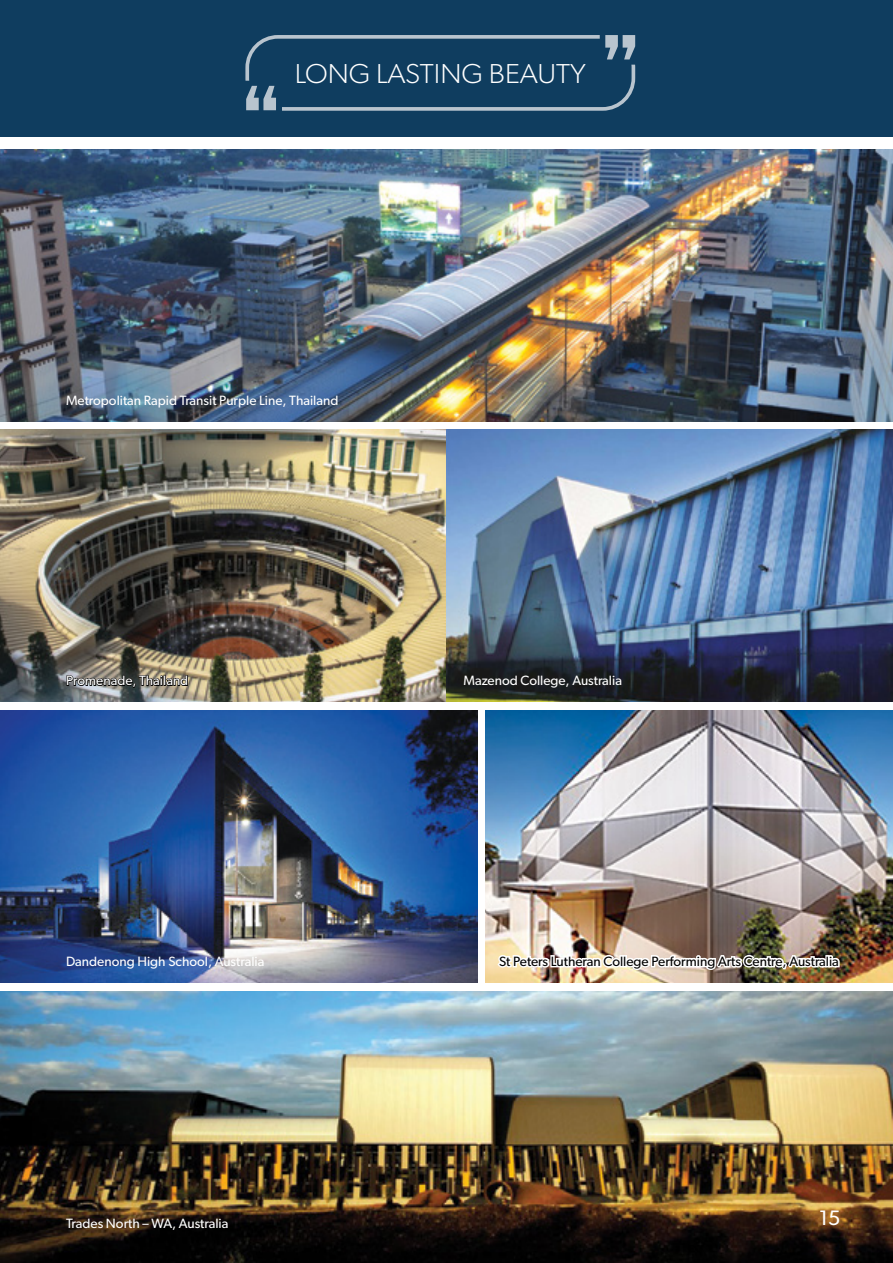
<style>
.page{position:relative;width:893px;height:1263px;background:#fff}
.page>*{position:absolute;margin:0;border:0;box-sizing:border-box;transform-origin:0 0}
.t1{font:300 27.45px "Gibson";color:#fff;scale:1.05 1}
.t2{font:21px "Gibson";color:#fff}
.t3{font:13.5px "Gibson";color:#fff}
.t4{font:13.5px "Gibson";color:#000}
</style>
<div class="page">
<div style="left:0;top:0;width:893px;height:136px;background:#0f3d5f"></div>
<img style="left:0;top:149px;width:893px;height:272px">
<img style="left:0;top:710px;width:477px;height:272px">
<img style="left:485px;top:710px;width:408px;height:272px">
<img style="left:0;top:430px;width:893px;height:272px">
<img style="left:0;top:991px;width:893px;height:272px">
<svg style="left:245px;top:35px;width:390px;height:76px"></svg>
<svg style="left:66px;top:674px;width:123px;height:43px"></svg>
<img style="left:495px;top:952px;width:346px;height:98px">
<h1 class="t1" style="left:295px;top:57px;width:279px">LONG LASTING BEAUTY</h1>
<p class="t3" style="left:66px;top:392px;width:274px">Metropolitan Rapid Transit Purple Line, Thailand</p>
<p class="t3" style="left:66px;top:672px;width:124px">Promenade, Thailand</p>
<p class="t3" style="left:66px;top:953px;width:200px">Dandenong High School, Australia</p>
<p class="t3" style="left:66px;top:1215px;width:164px">Trades North – WA, Australia</p>
<p class="t3" style="left:463px;top:672px;width:160px">Mazenod College, Australia</p>
<p class="t4" style="left:499px;top:953px;width:341px">St Peters Lutheran College Performing Arts Centre, Australia</p>
<h2 class="t2" style="left:819px;top:1205px;width:23px">15</h2>
</div>
